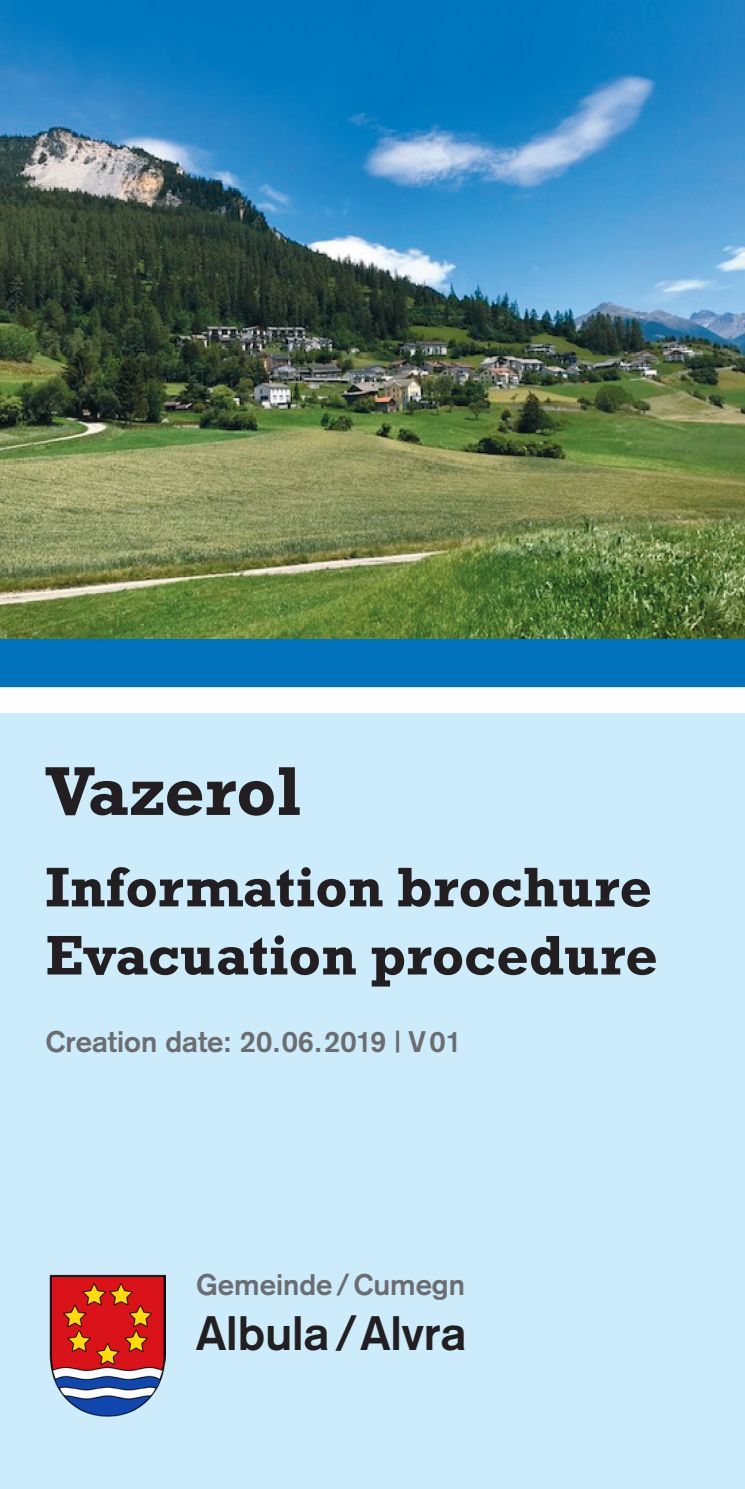
<style>
.page{position:relative;width:745px;height:1489px;background:#fff}
.page>*{position:absolute;margin:0;border:0;box-sizing:border-box;transform-origin:0 0}
.t1{font:700 70.25px "Rockwell";color:#231f20}
.t2{font:700 56.75px "Rockwell";color:#231f20}
.t3{font:700 47.5px "Akzidenz Grotesk";color:#231f20}
.t4{font:700 29.25px "Akzidenz Grotesk";color:#6c6d70}
</style>
<div class="page">
<div style="left:0;top:638px;width:744px;height:50px;background:#0072bc"></div>
<div style="left:0;top:687px;width:744px;height:801px;background:#ccecfb"></div>
<div style="left:0;top:688px;width:744px;height:25px;background:#fff"></div>
<img style="left:50px;top:1274px;width:116px;height:142px">
<img style="left:0;top:0;width:744px;height:638px">
<p class="t1" style="left:46px;top:749px;width:257px">Vazerol</p>
<p class="t2" style="left:46px;top:853px;width:607px">Information brochure</p>
<p class="t2" style="left:46px;top:921px;width:613px">Evacuation procedure</p>
<p class="t4" style="left:46px;top:1024px;width:417px">Creation date: 20.06.2019 | V01</p>
<p class="t4" style="left:196px;top:1267px;width:270px">Gemeinde/Cumegn</p>
<p class="t3" style="left:196px;top:1305px;width:271px">Albula/Alvra</p>
</div>
